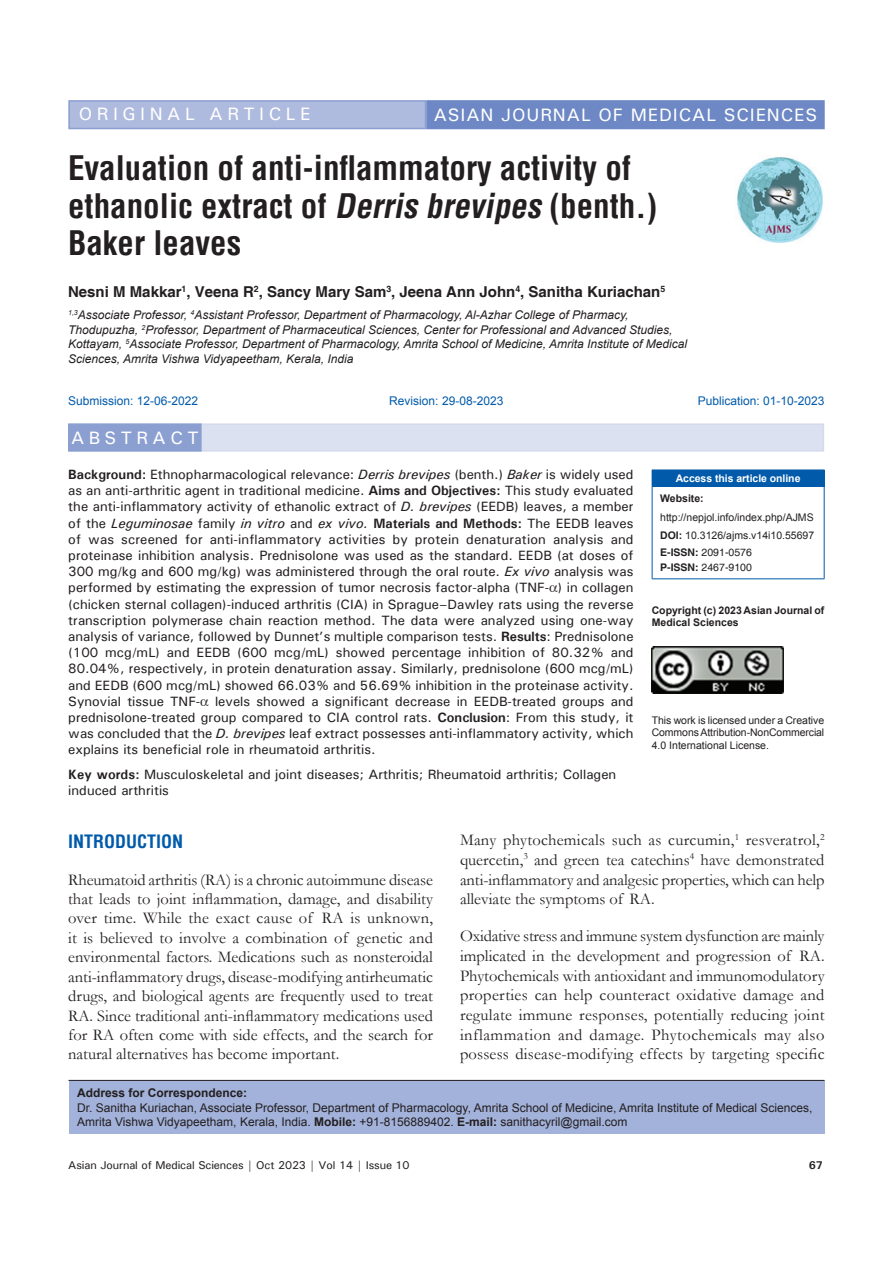
<style>
.page{position:relative;width:893px;height:1263px;background:#fff}
.page>*{position:absolute;margin:0;border:0;box-sizing:border-box;transform-origin:0 0}
.AT{font:700 condensed 33px/37.5px "Helvetica";color:#231f20}
.AH{font:500 18px "Univers";letter-spacing:.05em;color:#fff}
.AH-2{font:500 18px "Univers";letter-spacing:.25em;color:#fff}
.t1{font:700 condensed 18px "Helvetica";color:#015aaa}
.ABSH{font:500 18px "Univers";letter-spacing:.25em;color:#fff}
.TX{font:16.5px/19.5px "Garamond";color:#231f20;text-align:justify}
.AU{font:700 15px "Helvetica";color:#231f20}
.ABS{font:500 13.5px/16.2px "Univers";color:#231f20;text-align:justify}
.KWD{font:500 13.5px/16.2px "Univers";color:#231f20}
.AFF{font:italic 12px/14.4px "Arial";color:#231f20}
.ADD{font:12px/14.4px "Arial";color:#231f20}
.HIS{font:12px "Arial";color:#015aaa}
.t2{font:500 11.25px "Univers";letter-spacing:-.01em;color:#231f20}
.t3{font:700 11.25px "Univers";color:#231f20}
.License{font:10.5px/12.6px "Arial";letter-spacing:-.01em;color:#231f20;text-align:justify}
.License-2{font:700 10.5px/12.6px "Arial";color:#231f20}
.Web{font:10.5px/18.8px "Arial";color:#231f20}
.ISSN{font:10.5px/14.2px "Helvetica";color:#231f20}
.DOI{font:10.5px "Arial";color:#231f20}
.t4{font:700 10.5px "Arial";letter-spacing:-.005em;color:#fff}
.s1{font-style:italic}
.s2{font-weight:700}
</style>
<div class="page">
<div style="left:69px;top:1081px;width:755px;height:53px;background:#a3b2da"></div>
<hr style="left:69px;top:1080px;width:755px;height:1px;background:#231f20">
<img style="left:737px;top:157px;width:86px;height:86px">
<div style="left:69px;top:423px;width:755px;height:29px;background:#dbe1f1;border:2px solid #d4daed"></div>
<div style="left:69px;top:424px;width:132px;height:27px;background:#8b9fd1"></div>
<div style="left:68px;top:423px;width:134px;height:29px;border:2px solid #8b9fd1"></div>
<div style="left:652px;top:470px;width:172px;height:16px;background:#015aaa"></div>
<svg style="left:824px;top:470px;width:1px;height:16px"></svg>
<hr style="left:652px;top:486px;width:1px;height:92px;background:#015aaa">
<hr style="left:652px;top:486px;width:172px;height:1px;background:#015aaa">
<hr style="left:824px;top:486px;width:1px;height:92px;background:#015aaa">
<hr style="left:652px;top:578px;width:172px;height:1px;background:#015aaa">
<img style="left:652px;top:646px;width:132px;height:47px">
<div style="left:69px;top:101px;width:356px;height:28px;background:#aebade"></div>
<div style="left:68px;top:100px;width:358px;height:29px;border:2px solid #8b9fd1"></div>
<div style="left:427px;top:101px;width:397px;height:28px;background:#6d88c5"></div>
<div style="left:426px;top:100px;width:399px;height:29px;border:2px solid #6d88c5"></div>
<p class="AH-2" style="left:79px;top:103px;width:233px">ORIGINAL ARTICLE</p>
<p class="AH" style="left:434px;top:103px;width:385px">ASIAN JOURNAL OF MEDICAL SCIENCES</p>
<p class="AT" style="left:68px;top:149px;width:591px">Evaluation of anti-inflammatory activity of ethanolic extract of <span class="s1">Derris brevipes</span> (benth.)<br>Baker leaves</p>
<p class="AU" style="left:68px;top:282px;width:599px">Nesni M Makkar<sup>1</sup>, Veena R<sup>2</sup>, Sancy Mary Sam<sup>3</sup>, Jeena Ann John<sup>4</sup>, Sanitha Kuriachan<sup>5</sup></p>
<p class="AFF" style="left:68px;top:308px;width:621px"><sup>1,3</sup>Associate Professor, <sup>4</sup>Assistant Professor, Department of Pharmacology, Al-Azhar College of Pharmacy, Thodupuzha, <sup>2</sup>Professor, Department of Pharmaceutical Sciences, Center for Professional and Advanced Studies, Kottayam, <sup>5</sup>Associate Professor, Department of Pharmacology, Amrita School of Medicine, Amrita Institute of Medical Sciences, Amrita Vishwa Vidyapeetham, Kerala, India</p>
<p class="HIS" style="left:68px;top:393px;width:132px">Submission: 12-06-2022</p>
<p class="HIS" style="left:389px;top:393px;width:116px">Revision: 29-08-2023</p>
<p class="HIS" style="left:698px;top:393px;width:128px">Publication: 01-10-2023</p>
<p class="ABSH" style="left:71px;top:426px;width:129px">ABSTRACT</p>
<p class="ABS" style="left:68px;top:466px;width:567px"><span class="s2">Background:</span> Ethnopharmacological relevance: <span class="s1">Derris brevipes</span> (benth.) <span class="s1">Baker</span> is widely used as an anti-arthritic agent in traditional medicine. <span class="s2">Aims and Objectives:</span> This study evaluated the anti-inflammatory activity of ethanolic extract of <span class="s1">D. brevipes</span> (EEDB) leaves, a member of the <span class="s1">Leguminosae</span> family <span class="s1">in vitro</span> and <span class="s1">ex vivo.</span> <span class="s2">Materials and Methods:</span> The EEDB leaves of was screened for anti-inflammatory activities by protein denaturation analysis and proteinase inhibition analysis. Prednisolone was used as the standard. EEDB (at doses of 300 mg/kg and 600 mg/kg) was administered through the oral route. <span class="s1">Ex vivo</span> analysis was performed by estimating the expression of tumor necrosis factor-alpha (TNF- ) in collagen (chicken sternal collagen)-induced arthritis (CIA) in Sprague–Dawley rats using the reverse transcription polymerase chain reaction method. The data were analyzed using one-way analysis of variance, followed by Dunnet’s multiple comparison tests. <span class="s2">Results</span>: Prednisolone (100 mcg/mL) and EEDB (600 mcg/mL) showed percentage inhibition of 80.32% and 80.04%, respectively, in protein denaturation assay. Similarly, prednisolone (600 mcg/mL) and EEDB (600 mcg/mL) showed 66.03% and 56.69% inhibition in the proteinase activity.<br>Synovial tissue TNF- levels showed a significant decrease in EEDB-treated groups and prednisolone-treated group compared to CIA control rats. <span class="s2">Conclusion</span>: From this study, it was concluded that the <span class="s1">D. brevipes</span> leaf extract possesses anti-inflammatory activity, which explains its beneficial role in rheumatoid arthritis.</p>
<p class="KWD" style="left:68px;top:766px;width:549px"><span class="s2">Key words:</span> Musculoskeletal and joint diseases; Arthritis; Rheumatoid arthritis; Collagen induced arthritis</p>
<p class="t4" style="left:676px;top:471px;width:126px">Access this article online</p>
<p class="Web" style="left:660px;top:489px;width:155px"><span class="s2">Website: </span>http://nepjol.info/index.php/AJMS</p>
<p class="DOI" style="left:660px;top:528px;width:156px"><span class="s2">DOI:</span> 10.3126/ajms.v14i10.55697</p>
<p class="ISSN" style="left:660px;top:546px;width:93px"><span class="s2">E-ISSN:</span> 2091-0576<br><span class="s2">P-ISSN:</span> 2467-9100</p>
<p class="License-2" style="left:652px;top:604px;width:174px">Copyright (c) 2023 Asian Journal of<br>Medical Sciences</p>
<p class="License" style="left:652px;top:713px;width:174px">This work is licensed under a Creative Commons Attribution-NonCommercial 4.0 International License.</p>
<h1 class="t1" style="left:68px;top:829px;width:117px">INTRODUCTION</h1>
<p class="TX" style="left:68px;top:869px;width:366px">Rheumatoid arthritis (RA) is a chronic autoimmune disease that leads to joint inflammation, damage, and disability over time. While the exact cause of RA is unknown, it is believed to involve a combination of genetic and environmental factors. Medications such as nonsteroidal anti-inflammatory drugs, disease-modifying antirheumatic drugs, and biological agents are frequently used to treat RA. Since traditional anti-inflammatory medications used for RA often come with side effects, and the search for natural alternatives has become important.</p>
<p class="TX" style="left:460px;top:830px;width:366px">Many phytochemicals such as curcumin,<sup>1</sup> resveratrol,<sup>2 </sup>quercetin,<sup>3</sup> and green tea catechins<sup>4</sup> have demonstrated anti-inflammatory and analgesic properties, which can help alleviate the symptoms of RA.</p>
<p class="TX" style="left:460px;top:926px;width:366px">Oxidative stress and immune system dysfunction are mainly implicated in the development and progression of RA.<br>Phytochemicals with antioxidant and immunomodulatory properties can help counteract oxidative damage and regulate immune responses, potentially reducing joint inflammation and damage. Phytochemicals may also possess disease-modifying effects by targeting specific</p>
<p class="ADD" style="left:77px;top:1086px;width:737px"><span class="s2">Address for Correspondence:<br></span>Dr. Sanitha Kuriachan, Associate Professor, Department of Pharmacology, Amrita School of Medicine, Amrita Institute of Medical Sciences,<br>Amrita Vishwa Vidyapeetham, Kerala, India. <span class="s2">Mobile:</span> +91-8156889402. <span class="s2">E-mail:</span> sanithacyril@gmail.com</p>
<p class="t2" style="left:68px;top:1157px;width:343px">Asian Journal of Medical Sciences | Oct 2023 | Vol 14 | Issue 10</p>
<p class="t3" style="left:809px;top:1157px;width:16px">67</p>
</div>
